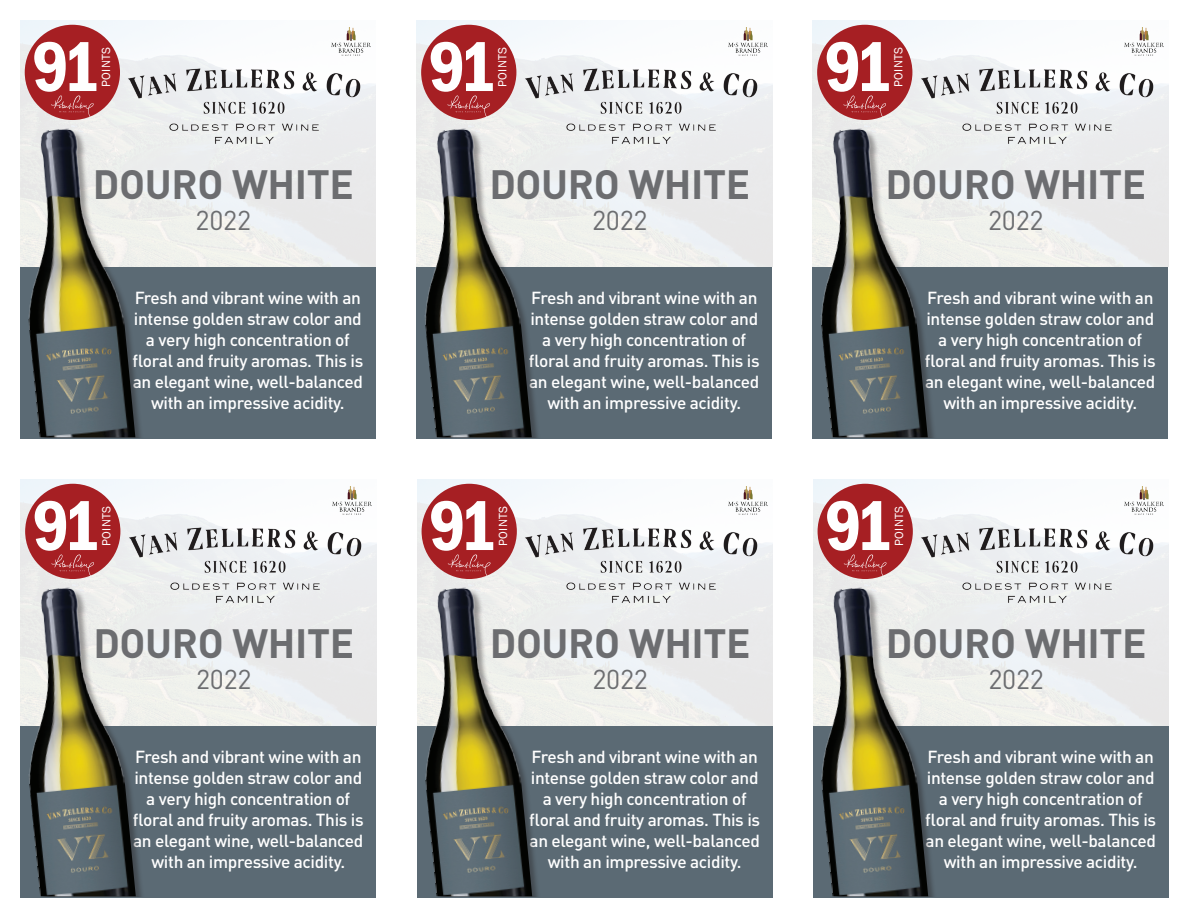
<style>
.page{position:relative;width:1188px;height:918px;background:#fff}
.page>*{position:absolute;margin:0;border:0;box-sizing:border-box;transform-origin:0 0}
.t1{font:600 condensed 72.75px "Franklin Gothic";letter-spacing:-.095em;color:#fff}
.t2{font:700 40.35px "DIN Pro";letter-spacing:-.01em;color:#6c6d70}
.t3{font:27px "DIN Pro";letter-spacing:-.01em;color:#6c6d70}
.t4{font:500 17.25px/21px "DIN Pro";letter-spacing:-.02em;color:#fff;text-align:center}
.t5{font:12.15px "Franklin Gothic";letter-spacing:.03em;color:#fff}
</style>
<div class="page">
<div style="left:20px;top:267px;width:356px;height:172px;background:#5b6a74"></div>
<img style="left:20px;top:20px;width:356px;height:247px">
<div style="left:30px;top:129px;width:115px;height:308px;background:#231f20;opacity:.41"></div>
<img style="left:20px;top:126px;width:115px;height:311px">
<img style="left:332px;top:28px;width:39px;height:27px">
<img style="left:125px;top:64px;width:238px;height:84px">
<div style="left:25px;top:25px;width:95px;height:95px;background:#a61f23;border-radius:50%"></div>
<svg style="left:51px;top:95px;width:43px;height:23px"></svg>
<div style="left:21px;top:726px;width:355px;height:172px;background:#5b6a74"></div>
<img style="left:21px;top:479px;width:355px;height:247px">
<div style="left:30px;top:588px;width:115px;height:308px;background:#231f20;opacity:.41"></div>
<img style="left:20px;top:585px;width:116px;height:311px">
<img style="left:332px;top:487px;width:39px;height:27px">
<img style="left:126px;top:523px;width:238px;height:84px">
<div style="left:25px;top:484px;width:95px;height:95px;background:#a61f23;border-radius:50%"></div>
<svg style="left:51px;top:554px;width:44px;height:23px"></svg>
<div style="left:417px;top:267px;width:355px;height:172px;background:#5b6a74"></div>
<img style="left:417px;top:20px;width:355px;height:247px">
<div style="left:426px;top:129px;width:115px;height:308px;background:#231f20;opacity:.41"></div>
<img style="left:416px;top:126px;width:116px;height:311px">
<img style="left:728px;top:28px;width:39px;height:27px">
<img style="left:522px;top:64px;width:238px;height:84px">
<div style="left:421px;top:25px;width:95px;height:95px;background:#a61f23;border-radius:50%"></div>
<svg style="left:447px;top:95px;width:44px;height:23px"></svg>
<div style="left:417px;top:726px;width:356px;height:172px;background:#5b6a74"></div>
<img style="left:417px;top:479px;width:356px;height:247px">
<div style="left:426px;top:588px;width:115px;height:308px;background:#231f20;opacity:.41"></div>
<img style="left:417px;top:585px;width:115px;height:311px">
<img style="left:729px;top:487px;width:39px;height:27px">
<img style="left:522px;top:523px;width:238px;height:84px">
<div style="left:422px;top:484px;width:95px;height:95px;background:#a61f23;border-radius:50%"></div>
<svg style="left:447px;top:554px;width:44px;height:23px"></svg>
<div style="left:813px;top:267px;width:355px;height:172px;background:#5b6a74"></div>
<img style="left:813px;top:20px;width:355px;height:247px">
<div style="left:822px;top:129px;width:115px;height:308px;background:#231f20;opacity:.41"></div>
<img style="left:812px;top:126px;width:116px;height:311px">
<img style="left:1124px;top:28px;width:39px;height:27px">
<img style="left:918px;top:64px;width:238px;height:84px">
<div style="left:817px;top:25px;width:95px;height:95px;background:#a61f23;border-radius:50%"></div>
<svg style="left:843px;top:95px;width:44px;height:23px"></svg>
<div style="left:813px;top:726px;width:356px;height:172px;background:#5b6a74"></div>
<img style="left:813px;top:479px;width:356px;height:247px">
<div style="left:822px;top:588px;width:115px;height:308px;background:#231f20;opacity:.41"></div>
<img style="left:813px;top:585px;width:115px;height:311px">
<img style="left:1125px;top:487px;width:39px;height:27px">
<img style="left:918px;top:523px;width:238px;height:84px">
<div style="left:818px;top:484px;width:95px;height:95px;background:#a61f23;border-radius:50%"></div>
<svg style="left:843px;top:554px;width:44px;height:23px"></svg>
<h1 class="t1" style="left:32px;top:18px;width:69px">91</h1>
<p class="t5" style="left:99px;top:87px;width:42px;rotate:-90deg">POINTS</p>
<h2 class="t2" style="left:93px;top:157px;width:262px">DOURO WHITE</h2>
<h3 class="t3" style="left:196px;top:201px;width:57px">2022</h3>
<p class="t4" style="left:132px;top:286px;width:232px">Fresh and vibrant wine with an intense golden straw color and a very high concentration of floral and fruity aromas. This is an elegant wine, well-balanced with an impressive acidity.</p>
<h1 class="t1" style="left:33px;top:477px;width:69px">91</h1>
<p class="t5" style="left:99px;top:546px;width:42px;rotate:-90deg">POINTS</p>
<h2 class="t2" style="left:93px;top:616px;width:262px">DOURO WHITE</h2>
<h3 class="t3" style="left:196px;top:660px;width:57px">2022</h3>
<p class="t4" style="left:133px;top:745px;width:232px">Fresh and vibrant wine with an intense golden straw color and a very high concentration of floral and fruity aromas. This is an elegant wine, well-balanced with an impressive acidity.</p>
<h1 class="t1" style="left:429px;top:18px;width:69px">91</h1>
<p class="t5" style="left:495px;top:87px;width:42px;rotate:-90deg">POINTS</p>
<h2 class="t2" style="left:489px;top:157px;width:262px">DOURO WHITE</h2>
<h3 class="t3" style="left:592px;top:201px;width:57px">2022</h3>
<p class="t4" style="left:529px;top:286px;width:232px">Fresh and vibrant wine with an intense golden straw color and a very high concentration of floral and fruity aromas. This is an elegant wine, well-balanced with an impressive acidity.</p>
<h1 class="t1" style="left:429px;top:477px;width:69px">91</h1>
<p class="t5" style="left:495px;top:546px;width:42px;rotate:-90deg">POINTS</p>
<h2 class="t2" style="left:490px;top:616px;width:262px">DOURO WHITE</h2>
<h3 class="t3" style="left:593px;top:660px;width:57px">2022</h3>
<p class="t4" style="left:529px;top:745px;width:232px">Fresh and vibrant wine with an intense golden straw color and a very high concentration of floral and fruity aromas. This is an elegant wine, well-balanced with an impressive acidity.</p>
<h1 class="t1" style="left:825px;top:18px;width:69px">91</h1>
<p class="t5" style="left:891px;top:87px;width:42px;rotate:-90deg">POINTS</p>
<h2 class="t2" style="left:885px;top:157px;width:262px">DOURO WHITE</h2>
<h3 class="t3" style="left:988px;top:201px;width:57px">2022</h3>
<p class="t4" style="left:925px;top:286px;width:232px">Fresh and vibrant wine with an intense golden straw color and a very high concentration of floral and fruity aromas. This is an elegant wine, well-balanced with an impressive acidity.</p>
<h1 class="t1" style="left:825px;top:477px;width:69px">91</h1>
<p class="t5" style="left:891px;top:546px;width:42px;rotate:-90deg">POINTS</p>
<h2 class="t2" style="left:886px;top:616px;width:262px">DOURO WHITE</h2>
<h3 class="t3" style="left:989px;top:660px;width:57px">2022</h3>
<p class="t4" style="left:925px;top:745px;width:232px">Fresh and vibrant wine with an intense golden straw color and a very high concentration of floral and fruity aromas. This is an elegant wine, well-balanced with an impressive acidity.</p>
</div>
